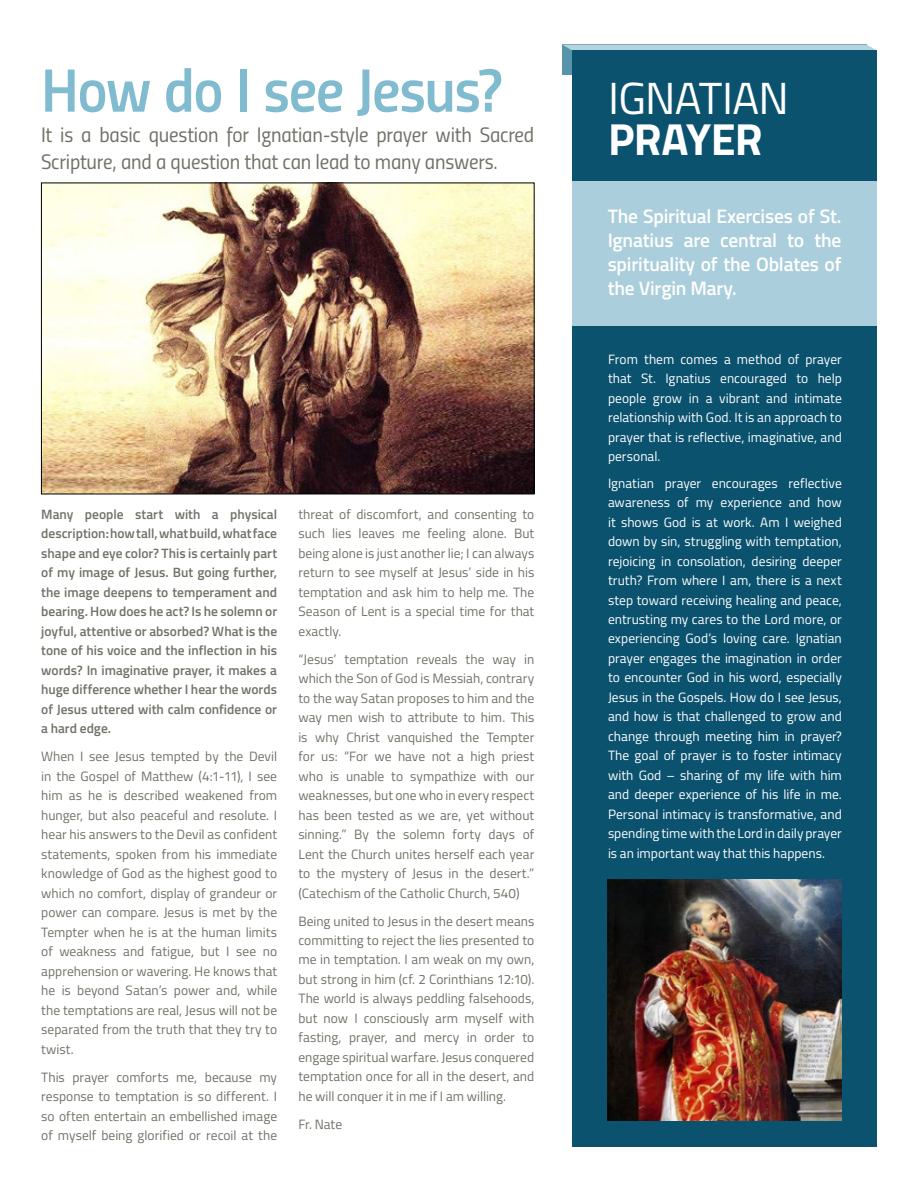
<style>
.page{position:relative;width:918px;height:1188px;background:#fff}
.page>*{position:absolute;margin:0;border:0;box-sizing:border-box;transform-origin:0 0}
.t1{font:61.5px "Titillium Semibold Upright";letter-spacing:-.02em;color:#81bbcf}
.t2{font:45px "Titillium";letter-spacing:-.015em;color:#fff}
.t3{font:700 45px "Titillium";letter-spacing:-.02em;color:#fff}
.t4{font:21px/27px "Titillium Regular Upright";letter-spacing:-.01em;color:#727168}
.t5{font:600 19.5px/24px "Titillium";letter-spacing:-.01em;color:#fff;text-align:justify}
.t6{font:13.5px/19.5px "Titillium";color:#727168;text-align:justify}
.t7{font:13.5px/19.5px "Titillium";color:#fff;text-align:justify}
.t8{font:600 13.5px/19.5px "Titillium";color:#727168;text-align:justify}
</style>
<div class="page">
<div style="left:562px;top:45px;width:305px;height:30px;background:#5794a9"></div>
<div style="left:563px;top:45px;width:313px;height:5px;background:#b6d4e0"></div>
<div style="left:573px;top:50px;width:304px;height:1097px;background:#0b526f"></div>
<div style="left:573px;top:181px;width:304px;height:144px;background:#aacedc"></div>
<img style="left:608px;top:880px;width:234px;height:240px">
<img style="left:43px;top:185px;width:489px;height:307px">
<div style="left:41px;top:183px;width:493px;height:311px;border:1px solid #000"></div>
<h1 class="t1" style="left:41px;top:43px;width:464px">How do I see Jesus?</h1>
<h3 class="t4" style="left:41px;top:120px;width:495px">It is a basic question for Ignatian-style prayer with Sacred<br>Scripture, and a question that can lead to many answers.</h3>
<p class="t8" style="left:41px;top:504px;width:237px">Many people start with a physical description: how tall, what build, what face shape and eye color? This is certainly part of my image of Jesus. But going further, the image deepens to temperament and bearing. How does he act? Is he solemn or joyful, attentive or absorbed? What is the tone of his voice and the inflection in his words? In imaginative prayer, it makes a huge difference whether I hear the words of Jesus uttered with calm confidence or a hard edge.</p>
<p class="t6" style="left:41px;top:746px;width:237px">When I see Jesus tempted by the Devil in the Gospel of Matthew (4:1-11), I see him as he is described weakened from hunger, but also peaceful and resolute. I hear his answers to the Devil as confident statements, spoken from his immediate knowledge of God as the highest good to which no comfort, display of grandeur or power can compare. Jesus is met by the Tempter when he is at the human limits of weakness and fatigue, but I see no apprehension or wavering. He knows that he is beyond Satan’s power and, while the temptations are real, Jesus will not be separated from the truth that they try to twist.</p>
<p class="t6" style="left:41px;top:1067px;width:237px">This prayer comforts me, because my response to temptation is so different. I so often entertain an embellished image of myself being glorified or recoil at the</p>
<p class="t6" style="left:298px;top:503px;width:237px">threat of discomfort, and consenting to such lies leaves me feeling alone. But being alone is just another lie; I can always return to see myself at Jesus’ side in his temptation and ask him to help me. The Season of Lent is a special time for that exactly.</p>
<p class="t6" style="left:298px;top:648px;width:237px">“Jesus’ temptation reveals the way in which the Son of God is Messiah, contrary to the way Satan proposes to him and the way men wish to attribute to him. This is why Christ vanquished the Tempter for us: “For we have not a high priest who is unable to sympathize with our weaknesses, but one who in every respect has been tested as we are, yet without sinning.” By the solemn forty days of Lent the Church unites herself each year to the mystery of Jesus in the desert.” (Catechism of the Catholic Church, 540)</p>
<p class="t6" style="left:298px;top:910px;width:237px">Being united to Jesus in the desert means committing to reject the lies presented to me in temptation. I am weak on my own, but strong in him (cf. 2 Corinthians 12:10).<br>The world is always peddling falsehoods, but now I consciously arm myself with fasting, prayer, and mercy in order to engage spiritual warfare. Jesus conquered temptation once for all in the desert, and he will conquer it in me if I am willing.</p>
<p class="t6" style="left:298px;top:1114px;width:45px">Fr. Nate</p>
<h2 class="t2" style="left:608px;top:65px;width:182px">IGNATIAN</h2>
<h2 class="t3" style="left:608px;top:104px;width:156px">PRAYER</h2>
<h3 class="t5" style="left:608px;top:203px;width:235px">The Spiritual Exercises of St.<br>Ignatius are central to the spirituality of the Oblates of the Virgin Mary.</h3>
<p class="t7" style="left:608px;top:349px;width:235px">From them comes a method of prayer that St. Ignatius encouraged to help people grow in a vibrant and intimate relationship with God. It is an approach to prayer that is reflective, imaginative, and personal.</p>
<p class="t7" style="left:608px;top:472px;width:235px">Ignatian prayer encourages reflective awareness of my experience and how it shows God is at work. Am I weighed down by sin, struggling with temptation, rejoicing in consolation, desiring deeper truth? From where I am, there is a next step toward receiving healing and peace, entrusting my cares to the Lord more, or experiencing God’s loving care. Ignatian prayer engages the imagination in order to encounter God in his word, especially Jesus in the Gospels. How do I see Jesus, and how is that challenged to grow and change through meeting him in prayer?<br>The goal of prayer is to foster intimacy with God – sharing of my life with him and deeper experience of his life in me.<br>Personal intimacy is transformative, and spending time with the Lord in daily prayer is an important way that this happens.</p>
</div>
